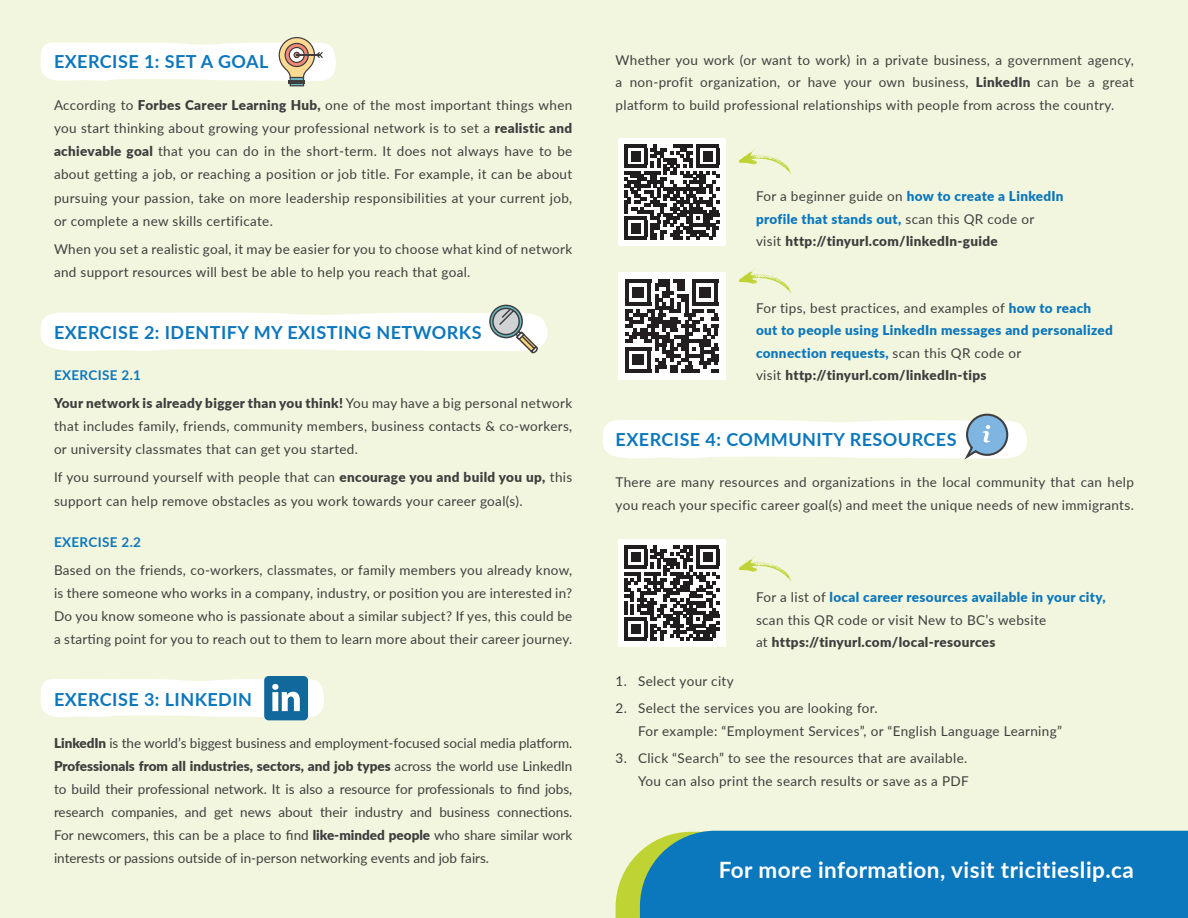
<style>
.page{position:relative;width:1188px;height:918px;background:#f3f6de}
.page>*{position:absolute;margin:0;border:0;box-sizing:border-box;transform-origin:0 0}
.t1{font:700 22.5px "Lato";letter-spacing:.02em;color:#fff}
.t2{font:700 18px "Lato";letter-spacing:.025em;color:#0d77bc}
.t3{font:13.5px/23.1px "Lato";letter-spacing:.025em;color:#3e3e3f;text-align:justify}
.t4{font:900 13.5px/22.5px "Lato";letter-spacing:.025em;color:#0d77bc}
.t5{font:700 13.5px "Lato";letter-spacing:.025em;color:#0d77bc}
.s1{font-weight:900}
.s2{font-weight:400;color:#3e3e3f}
.s3{color:#3e3e3f}
.s4{font-weight:900;color:#0d77bc}
</style>
<div class="page">
<div style="left:618px;top:138px;width:108px;height:108px;background:#fff"></div>
<svg style="left:624px;top:145px;width:95px;height:95px"></svg>
<div style="left:618px;top:272px;width:108px;height:108px;background:#fff"></div>
<svg style="left:625px;top:280px;width:93px;height:93px"></svg>
<div style="left:618px;top:539px;width:108px;height:108px;background:#fff"></div>
<svg style="left:624px;top:546px;width:95px;height:95px"></svg>
<hr style="left:693px;top:637px;width:20px;height:4px;background:#201d1e">
<svg style="left:40px;top:37px;width:296px;height:49px"></svg>
<svg style="left:40px;top:305px;width:508px;height:48px"></svg>
<div style="left:264px;top:676px;width:44px;height:44px;background:#11689b;border-radius:4px"></div>
<svg style="left:40px;top:677px;width:284px;height:42px"></svg>
<svg style="left:602px;top:414px;width:425px;height:46px"></svg>
<svg style="left:616px;top:851px;width:24px;height:67px;fill:#bfd332"></svg>
<div style="left:640px;top:831px;width:548px;height:87px;background:#0b77bc"></div>
<svg style="left:738px;top:148px;width:53px;height:26px"></svg>
<svg style="left:738px;top:268px;width:53px;height:26px"></svg>
<svg style="left:738px;top:556px;width:53px;height:25px"></svg>
<p class="t2" style="left:54px;top:49px;width:216px">EXERCISE 1: SET A GOAL</p>
<p class="t3" style="left:54px;top:93px;width:520px">According to <span class="s1">Forbes Career Learning Hub,</span> one of the most important things when you start thinking about growing your professional network is to set a <span class="s1">realistic and achievable goal</span> that you can do in the short-term. It does not always have to be about getting a job, or reaching a position or job title. For example, it can be about pursuing your passion, take on more leadership responsibilities at your current job, or complete a new skills certificate.</p>
<p class="t3" style="left:54px;top:237px;width:520px">When you set a realistic goal, it may be easier for you to choose what kind of network and support resources will best be able to help you reach that goal.</p>
<p class="t2" style="left:54px;top:319px;width:429px">EXERCISE 2: IDENTIFY MY EXISTING NETWORKS</p>
<p class="t5" style="left:54px;top:365px;width:89px">EXERCISE 2.1</p>
<p class="t3" style="left:54px;top:391px;width:520px"><span class="s1">Your network is already bigger than you think!</span> You may have a big personal network that includes family, friends, community members, business contacts &amp; co-workers, or university classmates that can get you started.</p>
<p class="t3" style="left:54px;top:465px;width:520px">If you surround yourself with people that can <span class="s1">encourage you and build you up,</span> this support can help remove obstacles as you work towards your career goal(s).</p>
<p class="t5" style="left:54px;top:532px;width:89px">EXERCISE 2.2</p>
<p class="t3" style="left:54px;top:558px;width:520px">Based on the friends, co-workers, classmates, or family members you already know, is there someone who works in a company, industry, or position you are interested in?<br>Do you know someone who is passionate about a similar subject? If yes, this could be a starting point for you to reach out to them to learn more about their career journey.</p>
<p class="t2" style="left:54px;top:686px;width:200px">EXERCISE 3: LINKEDIN</p>
<p class="t3" style="left:54px;top:731px;width:520px"><span class="s1">LinkedIn</span> is the world’s biggest business and employment-focused social media platform.<br><span class="s1">Professionals from all industries, sectors, and job types</span> across the world use LinkedIn to build their professional network. It is also a resource for professionals to find jobs, research companies, and get news about their industry and business connections.<br>For newcomers, this can be a place to find <span class="s1">like-minded people</span> who share similar work interests or passions outside of in-person networking events and job fairs.</p>
<p class="t3" style="left:616px;top:48px;width:520px;line-height:22.5px">Whether you work (or want to work) in a private business, a government agency, a non-profit organization, or have your own business, <span class="s1">LinkedIn</span> can be a great platform to build professional relationships with people from across the country.</p>
<p class="t4" style="left:756px;top:184px;width:309px"><span class="s2">For a beginner guide on</span> how to create a LinkedIn profile that stands out, <span class="s2">scan this QR code or<br>visit</span> <span class="s3">http://tinyurl.com/linkedIn-guide</span></p>
<p class="t4" style="left:756px;top:296px;width:358px"><span class="s2">For tips, best practices, and examples of</span> how to reach out to people using LinkedIn messages and personalized connection requests, <span class="s2">scan this QR code or<br>visit</span> <span class="s3">http://tinyurl.com/linkedIn-tips</span></p>
<p class="t2" style="left:616px;top:427px;width:342px">EXERCISE 4: COMMUNITY RESOURCES</p>
<p class="t3" style="left:616px;top:471px;width:520px;line-height:22.5px">There are many resources and organizations in the local community that can help you reach your specific career goal(s) and meet the unique needs of new immigrants.</p>
<p class="t3" style="left:756px;top:585px;width:351px;line-height:22.5px;text-align:left">For a list of <span class="s4">local career resources available in your city, </span>scan this QR code or visit New to BC’s website<br>at <span class="s1">https://tinyurl.com/local-resources</span></p>
<p class="t3" style="left:616px;top:669px;width:120px">1. Select your city</p>
<p class="t3" style="left:638px;top:696px;width:425px;line-height:22.5px;text-indent:-23px">2. Select the services you are looking for.<br>For example: “Employment Services”, or “English Language Learning”</p>
<p class="t3" style="left:616px;top:746px;width:355px;line-height:22.5px;text-align:right">3. Click “Search” to see the resources that are available.<br>You can also print the search results or save as a PDF</p>
<p class="t1" style="left:719px;top:853px;width:417px">For more information, visit tricitieslip.ca</p>
</div>
